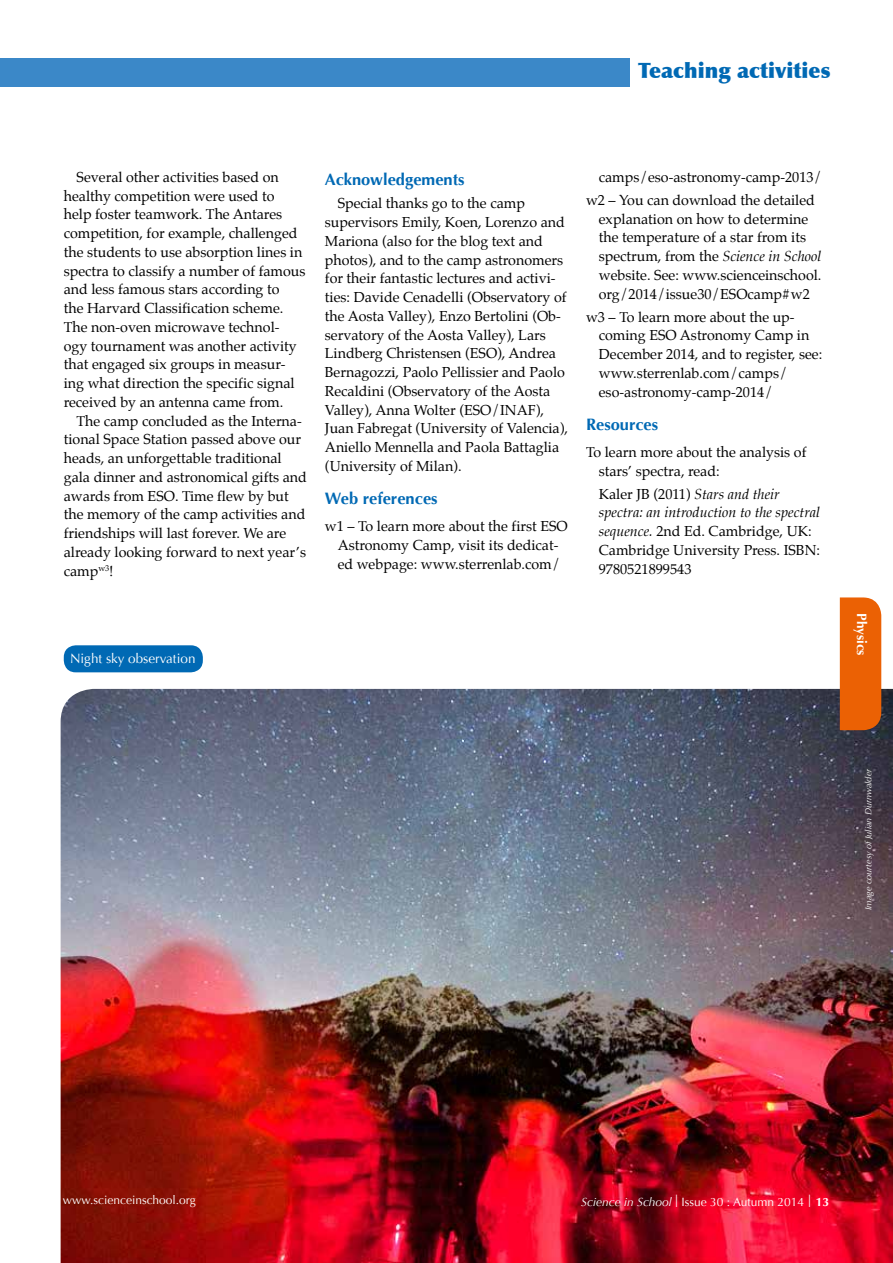
<style>
.page{position:relative;width:893px;height:1263px;background:#fff}
.page>*{position:absolute;margin:0;border:0;box-sizing:border-box;transform-origin:0 0}
.t1{font:900 21px "Optima";color:#0069b4}
.t2{font:700 16.5px "Optima";color:#0069b4}
.t3{font:14.25px/18.8px "Palatino";color:#000}
.t4{font:13.5px "Optima";color:#fff}
.t5{font:700 13.5px "Optima";color:#fff}
.t6{font:12px "Optima";color:#fff}
.t7{font:italic 9px "Optima";color:#fff}
.s1{font-style:italic}
.s2{font-family:"Helvetica Neue LT Pro";font-weight:100;font-size:17.25px}
.s3{font-weight:700}
</style>
<div class="page">
<div style="left:0;top:58px;width:629px;height:28px;background:#3b88c8"></div>
<img style="left:61px;top:689px;width:832px;height:574px">
<div style="left:840px;top:597px;width:41px;height:133px;background:#eb6104"></div>
<div style="left:64px;top:645px;width:139px;height:27px;background:#0069b4;border-radius:12px"></div>
<h1 class="t1" style="left:638px;top:58px;width:194px">Teaching activities</h1>
<p class="t3" style="left:64px;top:168px;width:243px;text-indent:13px">Several other activities based on healthy competition were used to help foster teamwork. The Antares competition, for example, challenged the students to use absorption lines in spectra to classify a number of famous and less famous stars according to<br>the Harvard Classification scheme.<br>The non-oven microwave technol&shy;ogy tournament was another activity that engaged six groups in measur&shy;ing what direction the specific signal received by an antenna came from.</p>
<p class="t3" style="left:64px;top:411px;width:245px;text-indent:13px">The camp concluded as the Interna&shy;tional Space Station passed above our heads, an unforgettable traditional gala dinner and astronomical gifts and awards from ESO. Time flew by but the memory of the camp activities and friendships will last forever. We are already looking forward to next year’s camp<sup>w3</sup>!</p>
<p class="t2" style="left:325px;top:170px;width:141px">Acknowledgements</p>
<p class="t3" style="left:325px;top:194px;width:245px;text-indent:13px">Special thanks go to the camp supervisors Emily, Koen, Lorenzo and Mariona (also for the blog text and photos), and to the camp astronomers for their fantastic lectures and activi&shy;ties: Davide Cenadelli (Observatory of the Aosta Valley), Enzo Bertolini (Ob&shy;servatory of the Aosta Valley), Lars Lindberg Christensen (ESO), Andrea Bernagozzi, Paolo Pellissier and Paolo Recaldini (Observatory of the Aosta Valley), Anna Wolter (ESO/INAF), Juan Fabregat (University of Valencia), Aniello Mennella and Paola Battaglia (University of Milan).</p>
<p class="t2" style="left:325px;top:489px;width:114px">Web references</p>
<p class="t3" style="left:325px;top:517px;width:244px;text-align:center">w1 – To learn more about the first ESO<br>Astronomy Camp, visit its dedicat-<br>ed webpage: www.sterrenlab.com/</p>
<p class="t3" style="left:586px;top:165px;width:238px;line-height:23px;text-indent:13px">camps/eso-astronomy-camp-2013/ w2 – You can download the detailed</p>
<p class="t3" style="left:599px;top:209px;width:224px">explanation on how to determine the temperature of a star from its spectrum, from the <span class="s1">Science in School </span>website. See: www.scienceinschool. org/2014/issue30/ESOcamp#w2</p>
<p class="t3" style="left:599px;top:307px;width:225px;text-indent:-13px">w3 – To learn more about the up&shy;coming ESO Astronomy Camp in<br>December 2014, and to register, see: www.sterrenlab.com/camps/ eso-astronomy-camp-2014/</p>
<p class="t2" style="left:586px;top:414px;width:74px">Resources</p>
<p class="t3" style="left:599px;top:443px;width:209px;text-indent:-13px">To learn more about the analysis of stars’ spectra, read:</p>
<p class="t3" style="left:599px;top:484px;width:223px">Kaler JB (2011) <span class="s1">Stars and their spectra: an introduction to the spectral sequence.</span> 2nd Ed. Cambridge, UK:<br>Cambridge University Press. ISBN:<br>9780521899543</p>
<p class="t4" style="left:70px;top:650px;width:127px">Night sky observation</p>
<p class="t5" style="left:870px;top:613px;width:44px;rotate:90deg">Physics</p>
<p class="t7" style="left:863px;top:910px;width:143px;rotate:-90deg">Image courtesy of Julian Durnwalder</p>
<p class="t6" style="left:63px;top:1192px;width:134px">www.scienceinschool.org</p>
<p class="t6" style="left:581px;top:1195px;width:249px"><span class="s1">Science in School</span> <span class="s2">I</span> Issue 30 : Autumn 2014 <span class="s2">I</span> <span class="s3">13</span></p>
</div>
